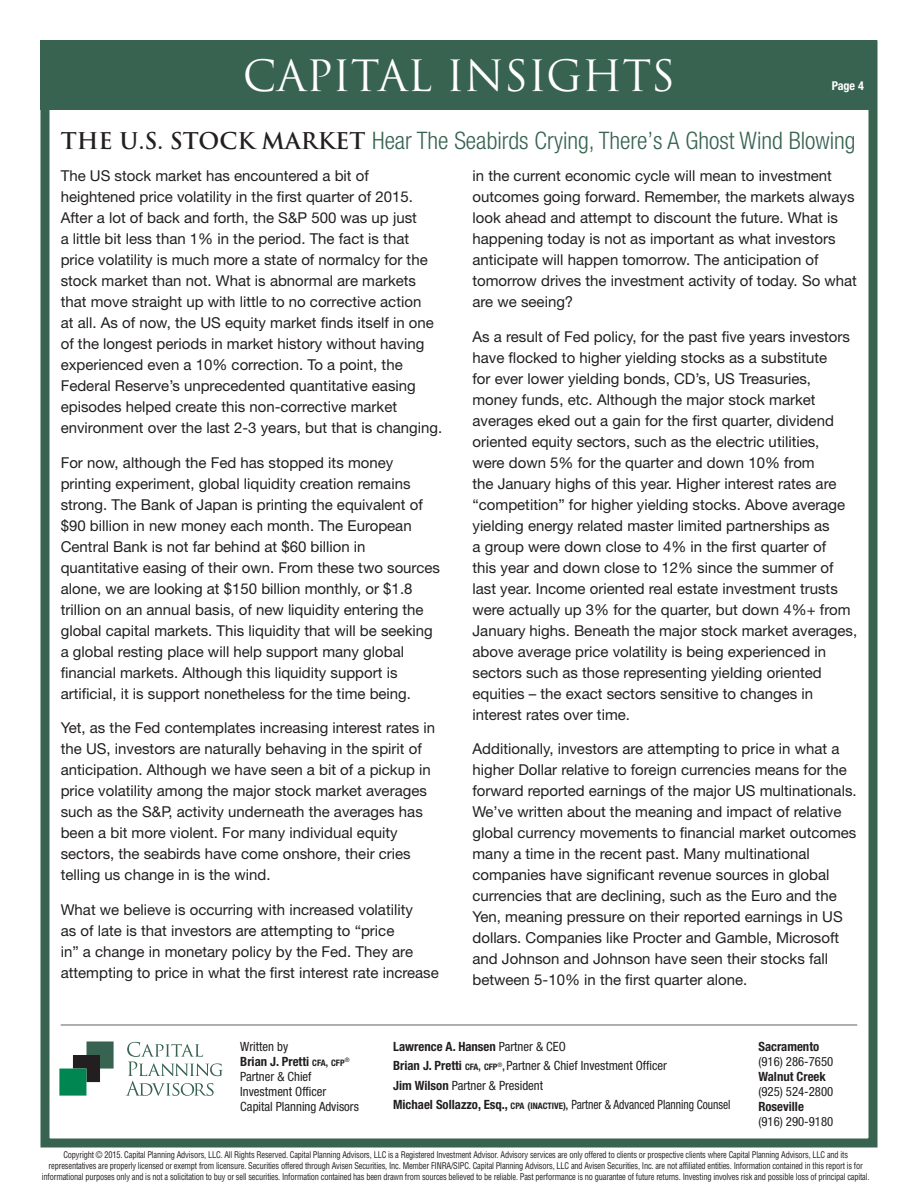
<style>
.page{position:relative;width:918px;height:1188px;background:#fff}
.page>*{position:absolute;margin:0;border:0;box-sizing:border-box;transform-origin:0 0}
.t1{font:42px "Trajan Pro";color:#fff}
.t2{font:300 condensed 24.15px "Helvetica Neue LT Pro";color:#376350}
.t3{font:15px/21px "Helvetica Neue LT Pro";color:#231f20}
.t4{font:condensed 12.75px/15px "Helvetica Neue LT Pro";color:#231f20}
.t5{font:700 condensed 12.75px "Helvetica Neue LT Pro";color:#231f20}
.t6{font:700 condensed 12.15px "Helvetica Neue LT Pro";color:#fff}
.t7{font:condensed 9px/10.8px "Helvetica LT Std";letter-spacing:-.02em;color:#231f20;text-align:center;scale:.93 1}
.s1{font-family:"Trajan Pro";font-weight:700;font-stretch:normal;font-size:22.5px;color:#231f20}
.s2{font-weight:700}
.s3{font-weight:700;font-size:8.85px}
.s4{font-weight:700;font-size:9.75px}
</style>
<div class="page">
<svg style="left:59px;top:1041px;width:55px;height:55px"></svg>
<svg style="left:126px;top:1042px;width:97px;height:54px"></svg>
<div style="left:40px;top:40px;width:838px;height:1108px;border:9px solid #376350"></div>
<hr style="left:61px;top:1024px;width:796px;height:2px;background:#939598">
<div style="left:40px;top:40px;width:838px;height:70px;background:#376350"></div>
<p class="t1" style="left:243px;top:49px;width:434px">CAPITAL INSIGHTS</p>
<p class="t6" style="left:832px;top:79px;width:34px">Page 4</p>
<p class="t2" style="left:61px;top:126px;width:796px"><span class="s1">THE U.S. STOCK MARKET</span> Hear The Seabirds Crying, There’s A Ghost Wind Blowing</p>
<p class="t3" style="left:61px;top:165px;width:383px">The US stock market has encountered a bit of heightened price volatility in the first quarter of 2015.<br>After a lot of back and forth, the S&amp;P 500 was up just<br>a little bit less than 1% in the period. The fact is that price volatility is much more a state of normalcy for the stock market than not. What is abnormal are markets that move straight up with little to no corrective action<br>at all. As of now, the US equity market finds itself in one of the longest periods in market history without having experienced even a 10% correction. To a point, the Federal Reserve’s unprecedented quantitative easing episodes helped create this non-corrective market environment over the last 2-3 years, but that is changing.</p>
<p class="t3" style="left:61px;top:451px;width:381px">For now, although the Fed has stopped its money printing experiment, global liquidity creation remains strong. The Bank of Japan is printing the equivalent of $90 billion in new money each month. The European Central Bank is not far behind at $60 billion in quantitative easing of their own. From these two sources alone, we are looking at $150 billion monthly, or $1.8 trillion on an annual basis, of new liquidity entering the global capital markets. This liquidity that will be seeking a global resting place will help support many global financial markets. Although this liquidity support is artificial, it is support nonetheless for the time being.</p>
<p class="t3" style="left:61px;top:717px;width:376px">Yet, as the Fed contemplates increasing interest rates in the US, investors are naturally behaving in the spirit of anticipation. Although we have seen a bit of a pickup in price volatility among the major stock market averages such as the S&amp;P, activity underneath the averages has been a bit more violent. For many individual equity sectors, the seabirds have come onshore, their cries telling us change in is the wind.</p>
<p class="t3" style="left:61px;top:898px;width:380px">What we believe is occurring with increased volatility<br>as of late is that investors are attempting to “price<br>in” a change in monetary policy by the Fed. They are attempting to price in what the first interest rate increase</p>
<p class="t3" style="left:472px;top:165px;width:386px">in the current economic cycle will mean to investment outcomes going forward. Remember, the markets always look ahead and attempt to discount the future. What is happening today is not as important as what investors anticipate will happen tomorrow. The anticipation of tomorrow drives the investment activity of today. So what are we seeing?</p>
<p class="t3" style="left:472px;top:325px;width:386px">As a result of Fed policy, for the past five years investors have flocked to higher yielding stocks as a substitute<br>for ever lower yielding bonds, CD’s, US Treasuries, money funds, etc. Although the major stock market averages eked out a gain for the first quarter, dividend oriented equity sectors, such as the electric utilities,<br>were down 5% for the quarter and down 10% from<br>the January highs of this year. Higher interest rates are “competition” for higher yielding stocks. Above average yielding energy related master limited partnerships as<br>a group were down close to 4% in the first quarter of<br>this year and down close to 12% since the summer of last year. Income oriented real estate investment trusts were actually up 3% for the quarter, but down 4%+ from January highs. Beneath the major stock market averages, above average price volatility is being experienced in sectors such as those representing yielding oriented equities – the exact sectors sensitive to changes in interest rates over time.</p>
<p class="t3" style="left:472px;top:738px;width:386px">Additionally, investors are attempting to price in what a higher Dollar relative to foreign currencies means for the forward reported earnings of the major US multinationals.<br>We’ve written about the meaning and impact of relative global currency movements to financial market outcomes many a time in the recent past. Many multinational companies have significant revenue sources in global currencies that are declining, such as the Euro and the Yen, meaning pressure on their reported earnings in US dollars. Companies like Procter and Gamble, Microsoft and Johnson and Johnson have seen their stocks fall between 5-10% in the first quarter alone.</p>
<p class="t4" style="left:240px;top:1038px;width:120px">Written by<br><span class="s2">Brian J. Pretti</span> <span class="s3">CFA</span><span class="s4">,</span> <span class="s3">CFP</span><sup>®<br></sup>Partner &amp; Chief<br>Investment Officer<br>Capital Planning Advisors</p>
<p class="t5" style="left:758px;top:1038px;width:62px">Sacramento</p>
<p class="t4" style="left:393px;top:1036px;width:339px;line-height:19.5px"><span class="s2">Lawrence A. Hansen</span> Partner &amp; CEO<br><span class="s2">Brian J. Pretti</span> <span class="s3">CFA</span><span class="s4">,</span> <span class="s3">CFP</span><sup>®</sup><span class="s4">,</span> Partner &amp; Chief Investment Officer<br><span class="s2">Jim Wilson</span> Partner &amp; President<br><span class="s2">Michael Sollazzo, Esq.,</span> <span class="s3">CPA</span> <span class="s4">(</span><span class="s3">INACTIVE</span><span class="s4">),</span> Partner &amp; Advanced Planning Counsel</p>
<p class="t4" style="left:758px;top:1053px;width:76px">(916) 286-7650</p>
<p class="t5" style="left:758px;top:1068px;width:69px">Walnut Creek</p>
<p class="t4" style="left:758px;top:1083px;width:76px">(925) 524-2800</p>
<p class="t5" style="left:758px;top:1098px;width:47px">Roseville</p>
<p class="t4" style="left:758px;top:1113px;width:76px">(916) 290-9180</p>
<p class="t7" style="left:42px;top:1150px;width:892px">Copyright © 2015. Capital Planning Advisors, LLC. All Rights Reserved. Capital Planning Advisors, LLC is a Registered Investment Advisor. Advisory services are only offered to clients or prospective clients where Capital Planning Advisors, LLC and its representatives are properly licensed or exempt from licensure. Securities offered through Avisen Securities, Inc. Member FINRA/SIPC. Capital Planning Advisors, LLC and Avisen Securities, Inc. are not affiliated entities. Information contained in this report is for informational purposes only and is not a solicitation to buy or sell securities. Information contained has been drawn from sources believed to be reliable. Past performance is no guarantee of future returns. Investing involves risk and possible loss of principal capital.</p>
</div>
